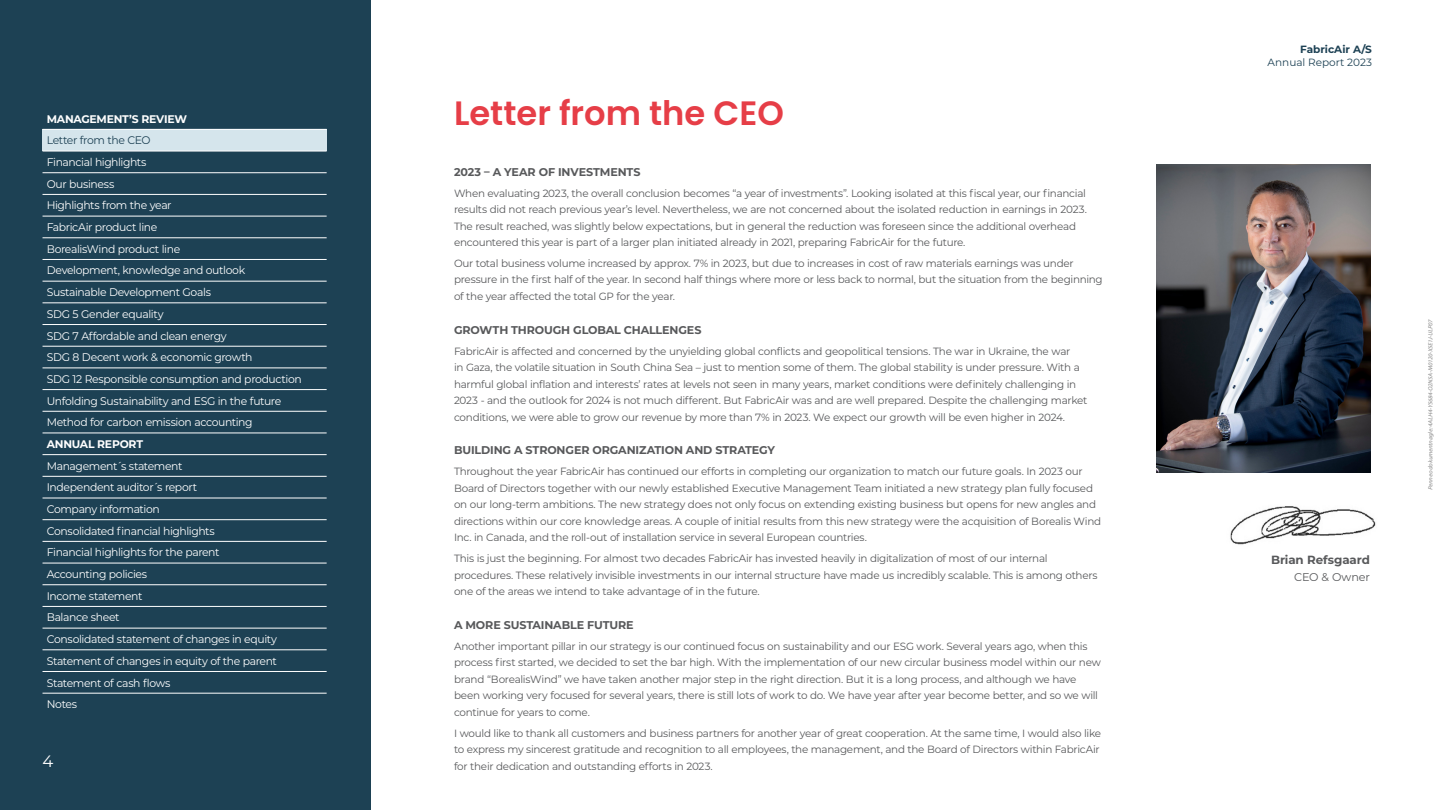
<style>
.page{position:relative;width:1440px;height:810px;background:#fff}
.page>*{position:absolute;margin:0;border:0;box-sizing:border-box;transform-origin:0 0}
.t1{font:600 33.75px "Poppins";color:#e63e47}
.t2{font:16.5px "Montserrat";color:#fff}
.t3{font:700 11.85px "Montserrat";letter-spacing:-.01em;color:#58595b}
.t4{font:700 11.25px "Montserrat";letter-spacing:-.01em;color:#58595b}
.t5{font:11.25px "Montserrat";letter-spacing:-.015em;color:#58595b}
.t6{font:11.02px/21.7px "Montserrat";letter-spacing:-.035em;color:#fff}
.t7{font:700 11.02px "Montserrat";letter-spacing:-.02em;color:#fff}
.t8{font:11.02px "Montserrat";letter-spacing:-.035em;color:#1d4154}
.t9{font:10.5px/16.5px "Montserrat";letter-spacing:-.025em;color:#58595b}
.t10{font:10.5px "Montserrat";color:#1d4154}
.t11{font:700 10.5px "Montserrat";color:#1d4154}
.t12{font:italic 6px "Myriad Pro";color:#888}
</style>
<div class="page">
<div style="left:0;top:0;width:370px;height:810px;background:#1d4154"></div>
<img style="left:1157px;top:164px;width:213px;height:309px">
<img style="left:1230px;top:506px;width:146px;height:39px">
<div style="left:43px;top:129px;width:284px;height:22px;background:#d5e5ec"></div>
<hr style="left:43px;top:129px;width:284px;height:1px;background:#fff">
<hr style="left:43px;top:151px;width:284px;height:1px;background:#fff">
<hr style="left:43px;top:172px;width:284px;height:1px;background:#fff">
<hr style="left:43px;top:194px;width:284px;height:1px;background:#fff">
<hr style="left:43px;top:216px;width:284px;height:1px;background:#fff">
<hr style="left:43px;top:237px;width:284px;height:1px;background:#fff">
<hr style="left:43px;top:259px;width:284px;height:1px;background:#fff">
<hr style="left:43px;top:281px;width:284px;height:1px;background:#fff">
<hr style="left:43px;top:302px;width:284px;height:1px;background:#fff">
<hr style="left:43px;top:324px;width:284px;height:1px;background:#fff">
<hr style="left:43px;top:346px;width:284px;height:1px;background:#fff">
<hr style="left:43px;top:368px;width:284px;height:1px;background:#fff">
<hr style="left:43px;top:389px;width:284px;height:1px;background:#fff">
<hr style="left:43px;top:411px;width:284px;height:1px;background:#fff">
<hr style="left:43px;top:433px;width:284px;height:1px;background:#fff">
<hr style="left:43px;top:454px;width:284px;height:1px;background:#fff">
<hr style="left:43px;top:476px;width:284px;height:1px;background:#fff">
<hr style="left:43px;top:498px;width:284px;height:1px;background:#fff">
<hr style="left:43px;top:519px;width:284px;height:1px;background:#fff">
<hr style="left:43px;top:541px;width:284px;height:1px;background:#fff">
<hr style="left:43px;top:563px;width:284px;height:1px;background:#fff">
<hr style="left:43px;top:584px;width:284px;height:1px;background:#fff">
<hr style="left:43px;top:606px;width:284px;height:1px;background:#fff">
<hr style="left:43px;top:628px;width:284px;height:1px;background:#fff">
<hr style="left:43px;top:649px;width:284px;height:1px;background:#fff">
<hr style="left:43px;top:671px;width:284px;height:1px;background:#fff">
<hr style="left:43px;top:693px;width:284px;height:1px;background:#fff">
<p class="t7" style="left:47px;top:113px;width:142px">MANAGEMENT’S REVIEW</p>
<p class="t8" style="left:47px;top:135px;width:105px">Letter from the CEO</p>
<p class="t6" style="left:47px;top:152px;width:257px">Financial highlights<br>Our business<br>Highlights from the year<br>FabricAir product line<br>BorealisWind product line<br>Development, knowledge and outlook<br>Sustainable Development Goals<br>SDG 5 Gender equality<br>SDG 7 Affordable and clean energy<br>SDG 8 Decent work &amp; economic growth<br>SDG 12 Responsible consumption and production<br>Unfolding Sustainability and ESG in the future<br>Method for carbon emission accounting</p>
<p class="t7" style="left:47px;top:439px;width:98px">ANNUAL REPORT</p>
<p class="t6" style="left:47px;top:455px;width:232px">Management´s statement<br>Independent auditor´s report<br>Company information<br>Consolidated financial highlights<br>Financial highlights for the parent<br>Accounting policies<br>Income statement<br>Balance sheet<br>Consolidated statement of changes in equity<br>Statement of changes in equity of the parent<br>Statement of cash flows<br>Notes</p>
<h2 class="t2" style="left:43px;top:754px;width:12px">4</h2>
<h1 class="t1" style="left:454px;top:93px;width:331px">Letter from the CEO</h1>
<p class="t4" style="left:454px;top:166px;width:188px">2023 – A YEAR OF INVESTMENTS</p>
<p class="t9" style="left:454px;top:185px;width:634px">When evaluating 2023, the overall conclusion becomes “a year of investments”. Looking isolated at this fiscal year, our financial results did not reach previous year’s level. Nevertheless, we are not concerned about the isolated reduction in earnings in 2023.<br>The result reached, was slightly below expectations, but in general the reduction was foreseen since the additional overhead encountered this year is part of a larger plan initiated already in 2021, preparing FabricAir for the future.</p>
<p class="t9" style="left:454px;top:255px;width:650px">Our total business volume increased by approx. 7% in 2023, but due to increases in cost of raw materials earnings was under pressure in the first half of the year. In second half things where more or less back to normal, but the situation from the beginning of the year affected the total GP for the year.</p>
<p class="t4" style="left:454px;top:324px;width:249px">GROWTH THROUGH GLOBAL CHALLENGES</p>
<p class="t9" style="left:454px;top:343px;width:635px">FabricAir is affected and concerned by the unyielding global conflicts and geopolitical tensions. The war in Ukraine, the war<br>in Gaza, the volatile situation in South China Sea – just to mention some of them. The global stability is under pressure. With a harmful global inflation and interests’ rates at levels not seen in many years, market conditions were definitely challenging in 2023 - and the outlook for 2024 is not much different. But FabricAir was and are well prepared. Despite the challenging market conditions, we were able to grow our revenue by more than 7% in 2023. We expect our growth will be even higher in 2024.</p>
<p class="t4" style="left:454px;top:445px;width:323px">BUILDING A STRONGER ORGANIZATION AND STRATEGY</p>
<p class="t9" style="left:454px;top:464px;width:649px">Throughout the year FabricAir has continued our efforts in completing our organization to match our future goals. In 2023 our Board of Directors together with our newly established Executive Management Team initiated a new strategy plan fully focused on our long-term ambitions. The new strategy does not only focus on extending existing business but opens for new angles and directions within our core knowledge areas. A couple of initial results from this new strategy were the acquisition of Borealis Wind Inc. in Canada, and the roll-out of installation service in several European countries.</p>
<p class="t9" style="left:454px;top:551px;width:645px">This is just the beginning. For almost two decades FabricAir has invested heavily in digitalization of most of our internal procedures. These relatively invisible investments in our internal structure have made us incredibly scalable. This is among others one of the areas we intend to take advantage of in the future.</p>
<p class="t4" style="left:454px;top:620px;width:181px">A MORE SUSTAINABLE FUTURE</p>
<p class="t9" style="left:454px;top:638px;width:648px">Another important pillar in our strategy is our continued focus on sustainability and our ESG work. Several years ago, when this process first started, we decided to set the bar high. With the implementation of our new circular business model within our new brand “BorealisWind” we have taken another major step in the right direction. But it is a long process, and although we have been working very focused for several years, there is still lots of work to do. We have year after year become better, and so we will continue for years to come.</p>
<p class="t9" style="left:454px;top:725px;width:649px">I would like to thank all customers and business partners for another year of great cooperation. At the same time, I would also like to express my sincerest gratitude and recognition to all employees, the management, and the Board of Directors within FabricAir for their dedication and outstanding efforts in 2023.</p>
<p class="t11" style="left:1300px;top:44px;width:73px">FabricAir A/S</p>
<p class="t10" style="left:1268px;top:58px;width:106px">Annual Report 2023</p>
<p class="t3" style="left:1271px;top:554px;width:100px">Brian Refsgaard</p>
<p class="t5" style="left:1294px;top:571px;width:77px">CEO &amp; Owner</p>
<p class="t12" style="left:1428px;top:490px;width:173px;rotate:-90deg">Penneo dokumentnøgle:4ALH4-Y5684-O2N5A-M0120-X5E1J-ULP07</p>
</div>
